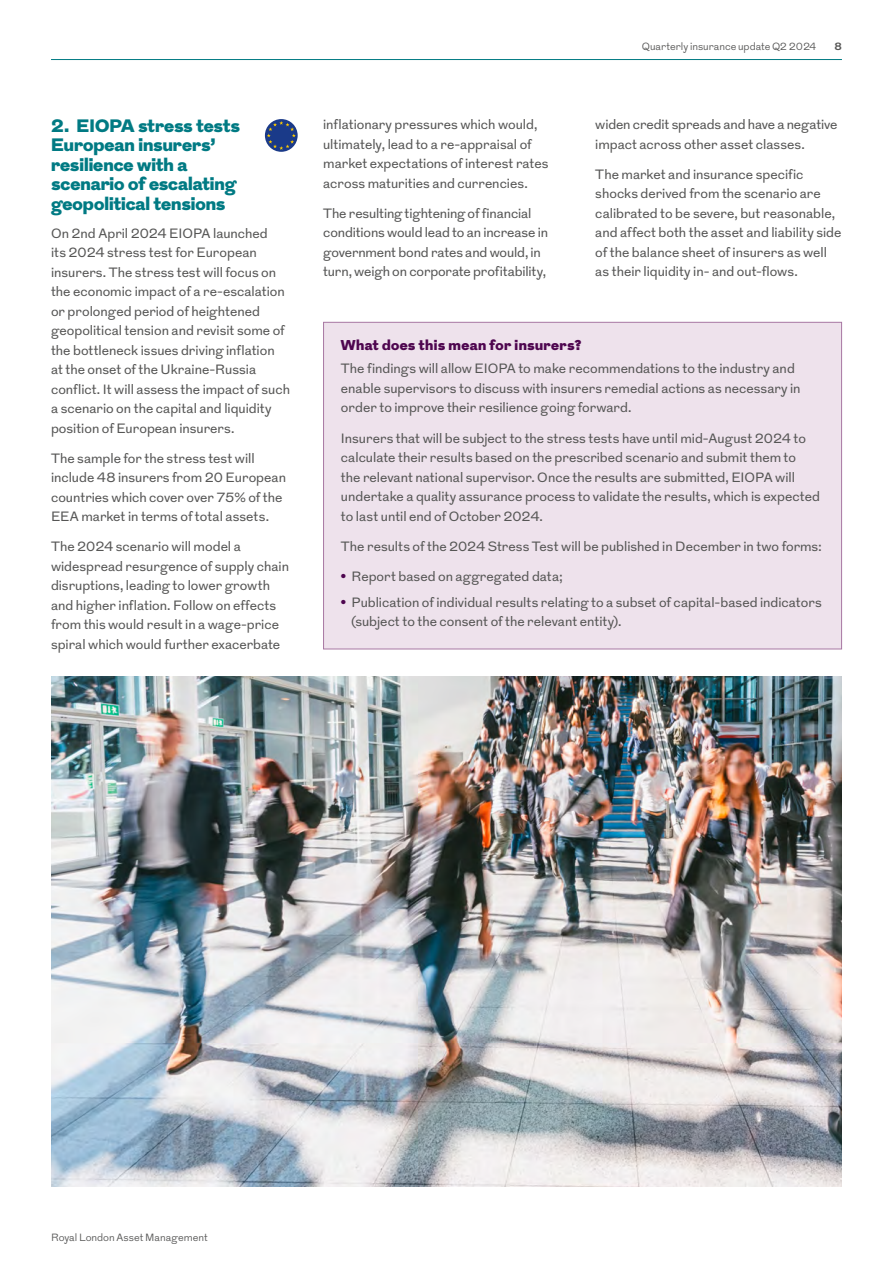
<style>
.page{position:relative;width:893px;height:1263px;background:#fff}
.page>*{position:absolute;margin:0;border:0;box-sizing:border-box;transform-origin:0 0}
.t1{font:900 18px/19.5px "Grot";color:#007a83}
.t2{font:900 14.25px "Grot";letter-spacing:.03em;color:#4e064f}
.t3{font:13.5px/19.5px "Grot";color:#565655}
.t4{font:300 10.5px "Grot";color:#565655}
.t5{font:700 10.5px "Grot";color:#565655}
.s1{font-weight:700;color:#4e064f}
</style>
<div class="page">
<svg style="left:265px;top:119px;width:33px;height:33px"></svg>
<svg style="left:267px;top:121px;width:29px;height:29px"></svg>
<img style="left:51px;top:676px;width:791px;height:510px">
<div style="left:324px;top:322px;width:518px;height:327px;background:#eee2ec"></div>
<hr style="left:51px;top:59px;width:791px;height:1px;background:#007a83">
<h1 class="t1" style="left:51px;top:117px;width:190px">2. EIOPA stress tests<br>European insurers’ resilience with a scenario of escalating geopolitical tensions</h1>
<p class="t3" style="left:51px;top:224px;width:241px">On 2nd April 2024 EIOPA launched<br>its 2024 stress test for European insurers. The stress test will focus on the economic impact of a re-escalation or prolonged period of heightened geopolitical tension and revisit some of the bottleneck issues driving inflation<br>at the onset of the Ukraine-Russia conflict. It will assess the impact of such a scenario on the capital and liquidity position of European insurers.</p>
<p class="t3" style="left:51px;top:449px;width:237px">The sample for the stress test will include 48 insurers from 20 European countries which cover over 75% of the EEA market in terms of total assets.</p>
<p class="t3" style="left:51px;top:537px;width:239px">The 2024 scenario will model a widespread resurgence of supply chain disruptions, leading to lower growth and higher inflation. Follow on effects from this would result in a wage-price spiral which would further exacerbate</p>
<p class="t3" style="left:323px;top:115px;width:227px">inflationary pressures which would, ultimately, lead to a re-appraisal of market expectations of interest rates across maturities and currencies.</p>
<p class="t3" style="left:323px;top:204px;width:226px">The resulting tightening of financial conditions would lead to an increase in government bond rates and would, in turn, weigh on corporate profitability,</p>
<p class="t4" style="left:642px;top:40px;width:176px">Quarterly insurance update Q2 2024</p>
<p class="t5" style="left:834px;top:39px;width:9px">8</p>
<p class="t3" style="left:595px;top:115px;width:244px">widen credit spreads and have a negative impact across other asset classes.</p>
<p class="t3" style="left:595px;top:165px;width:248px">The market and insurance specific shocks derived from the scenario are calibrated to be severe, but reasonable, and affect both the asset and liability side of the balance sheet of insurers as well as their liquidity in- and out-flows.</p>
<p class="t2" style="left:341px;top:334px;width:242px">What does this mean for insurers?</p>
<p class="t3" style="left:341px;top:359px;width:461px">The findings will allow EIOPA to make recommendations to the industry and enable supervisors to discuss with insurers remedial actions as necessary in order to improve their resilience going forward.</p>
<p class="t3" style="left:341px;top:429px;width:480px">Insurers that will be subject to the stress tests have until mid-August 2024 to calculate their results based on the prescribed scenario and submit them to<br>the relevant national supervisor. Once the results are submitted, EIOPA will undertake a quality assurance process to validate the results, which is expected to last until end of October 2024.</p>
<p class="t3" style="left:341px;top:537px;width:483px">The results of the 2024 Stress Test will be published in December in two forms:</p>
<p class="t3" style="left:341px;top:567px;width:224px"><span class="s1">•</span> Report based on aggregated data;</p>
<p class="t3" style="left:352px;top:593px;width:472px;text-indent:-11px"><span class="s1">•</span> Publication of individual results relating to a subset of capital-based indicators (subject to the consent of the relevant entity).</p>
<p class="t4" style="left:51px;top:1230px;width:158px">Royal London Asset Management</p>
</div>
